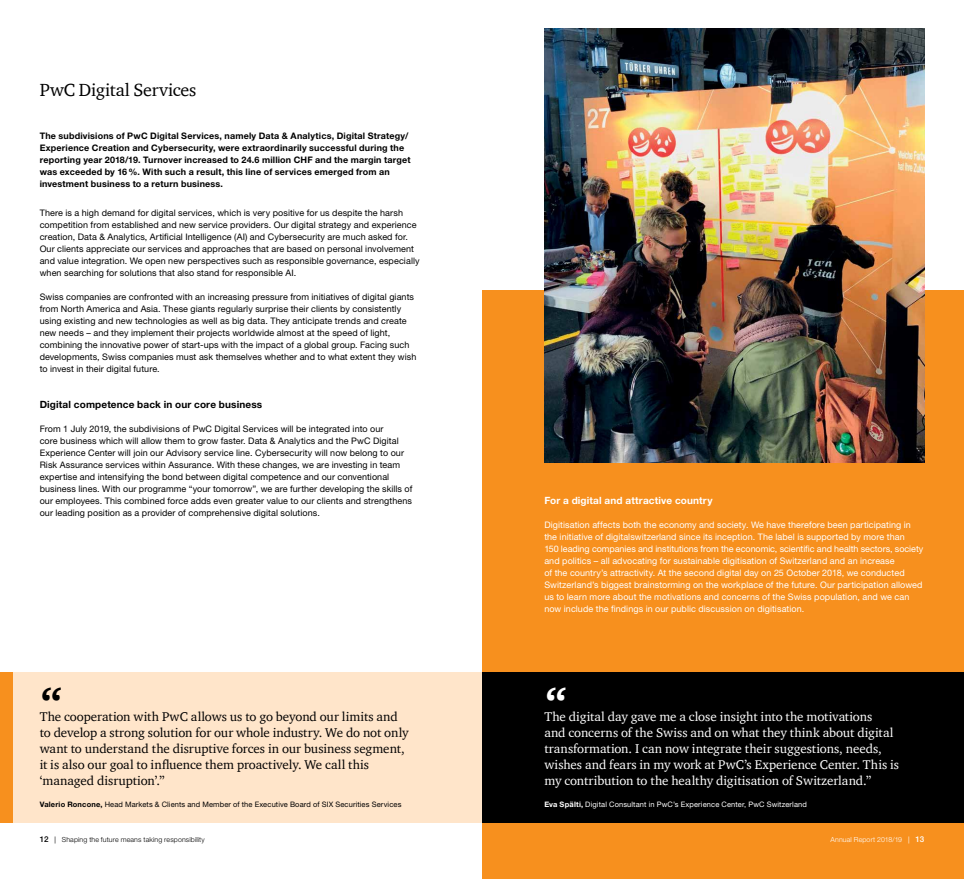
<style>
.page{position:relative;width:964px;height:879px;background:#fff}
.page>*{position:absolute;margin:0;border:0;box-sizing:border-box;transform-origin:0 0}
.t1{font:900 40px "ITC Charter Com";color:#000}
.t2{font:900 40px "ITC Charter Com";color:#fff}
.t3{font:18px "ITC Charter Com";letter-spacing:-.01em;color:#000}
.t4{font:13px/16px "ITC Charter Com";letter-spacing:-.005em;color:#fff}
.t5{font:13px/16px "ITC Charter Com";letter-spacing:-.005em;color:#000}
.t6{font:700 10px "Helvetica Neue LT Std";letter-spacing:.015em;color:#000}
.t7{font:700 10px "Helvetica Neue LT Std";letter-spacing:.015em;color:#fff}
.t8{font:9px/12px "Helvetica Neue LT Std";letter-spacing:.01em;color:#000}
.t9{font:9px/12px "Helvetica Neue LT Std";letter-spacing:.01em;color:#fff}
.t10{font:700 9px/12px "Helvetica Neue LT Std";letter-spacing:.02em;color:#000}
.t11{font:7.5px "Helvetica Neue LT Std";letter-spacing:.015em;color:#000}
.t12{font:7.5px "Helvetica Neue LT Std";letter-spacing:.015em;color:#fff}
.t13{font:300 7px "Helvetica Neue LT Std";letter-spacing:.02em;color:#000}
.t14{font:300 7px "Helvetica Neue LT Std";letter-spacing:.02em;color:#fff}
.s1{font-weight:700}
.s2{font-weight:500;font-size:8px}
.s3{font-weight:400}
</style>
<div class="page">
<div style="left:482px;top:290px;width:482px;height:589px;background:#f7901e"></div>
<div style="left:0;top:672px;width:482px;height:151px;background:#ffe5ca"></div>
<div style="left:482px;top:672px;width:482px;height:151px;background:#000"></div>
<img style="left:544px;top:28px;width:380px;height:434px">
<div style="left:0;top:672px;width:12px;height:151px;background:#f7901e"></div>
<h2 class="t3" style="left:40px;top:79px;width:158px">PwC Digital Services</h2>
<p class="t10" style="left:40px;top:130px;width:372px">The subdivisions of PwC Digital Services, namely Data &amp; Analytics, Digital Strategy/ Experience Creation and Cybersecurity, were extraordinarily successful during the reporting year 2018/19. Turnover increased to 24.6 million CHF and the margin target was exceeded by 16%. With such a result, this line of services emerged from an investment business to a return business.</p>
<p class="t8" style="left:40px;top:207px;width:381px">There is a high demand for digital services, which is very positive for us despite the harsh competition from established and new service providers. Our digital strategy and experience creation, Data &amp; Analytics, Artificial Intelligence (AI) and Cybersecurity are much asked for.<br>Our clients appreciate our services and approaches that are based on personal involvement and value integration. We open new perspectives such as responsible governance, especially when searching for solutions that also stand for responsible AI.</p>
<p class="t8" style="left:40px;top:291px;width:378px">Swiss companies are confronted with an increasing pressure from initiatives of digital giants from North America and Asia. These giants regularly surprise their clients by consistently using existing and new technologies as well as big data. They anticipate trends and create new needs – and they implement their projects worldwide almost at the speed of light, combining the innovative power of start-ups with the impact of a global group. Facing such developments, Swiss companies must ask themselves whether and to what extent they wish to invest in their digital future.</p>
<p class="t6" style="left:40px;top:398px;width:224px">Digital competence back in our core business</p>
<p class="t8" style="left:40px;top:423px;width:374px">From 1 July 2019, the subdivisions of PwC Digital Services will be integrated into our<br>core business which will allow them to grow faster. Data &amp; Analytics and the PwC Digital Experience Center will join our Advisory service line. Cybersecurity will now belong to our Risk Assurance services within Assurance. With these changes, we are investing in team expertise and intensifying the bond between digital competence and our conventional business lines. With our programme “your tomorrow”, we are further developing the skills of our employees. This combined force adds even greater value to our clients and strengthens our leading position as a provider of comprehensive digital solutions.</p>
<h1 class="t1" style="left:40px;top:677px;width:25px">“</h1>
<p class="t5" style="left:40px;top:708px;width:370px">The cooperation with PwC allows us to go beyond our limits and to develop a strong solution for our whole industry. We do not only want to understand the disruptive forces in our business segment, it is also our goal to influence them proactively. We call this ‘managed disruption’.”</p>
<p class="t11" style="left:40px;top:799px;width:363px"><span class="s1">Valerio Roncone,</span> Head Markets &amp; Clients and Member of the Executive Board of SIX Securities Services</p>
<p class="t13" style="left:40px;top:835px;width:167px"><span class="s2">12</span> <span class="s3">|</span> Shaping the future means taking responsibility</p>
<p class="t7" style="left:544px;top:494px;width:170px">For a digital and attractive country</p>
<p class="t9" style="left:544px;top:519px;width:381px">Digitisation affects both the economy and society. We have therefore been participating in the initiative of digitalswitzerland since its inception. The label is supported by more than<br>150 leading companies and institutions from the economic, scientific and health sectors, society and politics – all advocating for sustainable digitisation of Switzerland and an increase<br>of the country’s attractivity. At the second digital day on 25 October 2018, we conducted Switzerland’s biggest brainstorming on the workplace of the future. Our participation allowed us to learn more about the motivations and concerns of the Swiss population, and we can now include the findings in our public discussion on digitisation.</p>
<h1 class="t2" style="left:544px;top:677px;width:25px">“</h1>
<p class="t4" style="left:544px;top:708px;width:356px">The digital day gave me a close insight into the motivations<br>and concerns of the Swiss and on what they think about digital transformation. I can now integrate their suggestions, needs, wishes and fears in my work at PwC’s Experience Center. This is my contribution to the healthy digitisation of Switzerland.”</p>
<p class="t12" style="left:544px;top:799px;width:264px"><span class="s1">Eva Spälti,</span> Digital Consultant in PwC’s Experience Center, PwC Switzerland</p>
<p class="t14" style="left:830px;top:835px;width:95px">Annual Report 2018/19 <span class="s3">|</span> <span class="s2">13</span></p>
</div>
